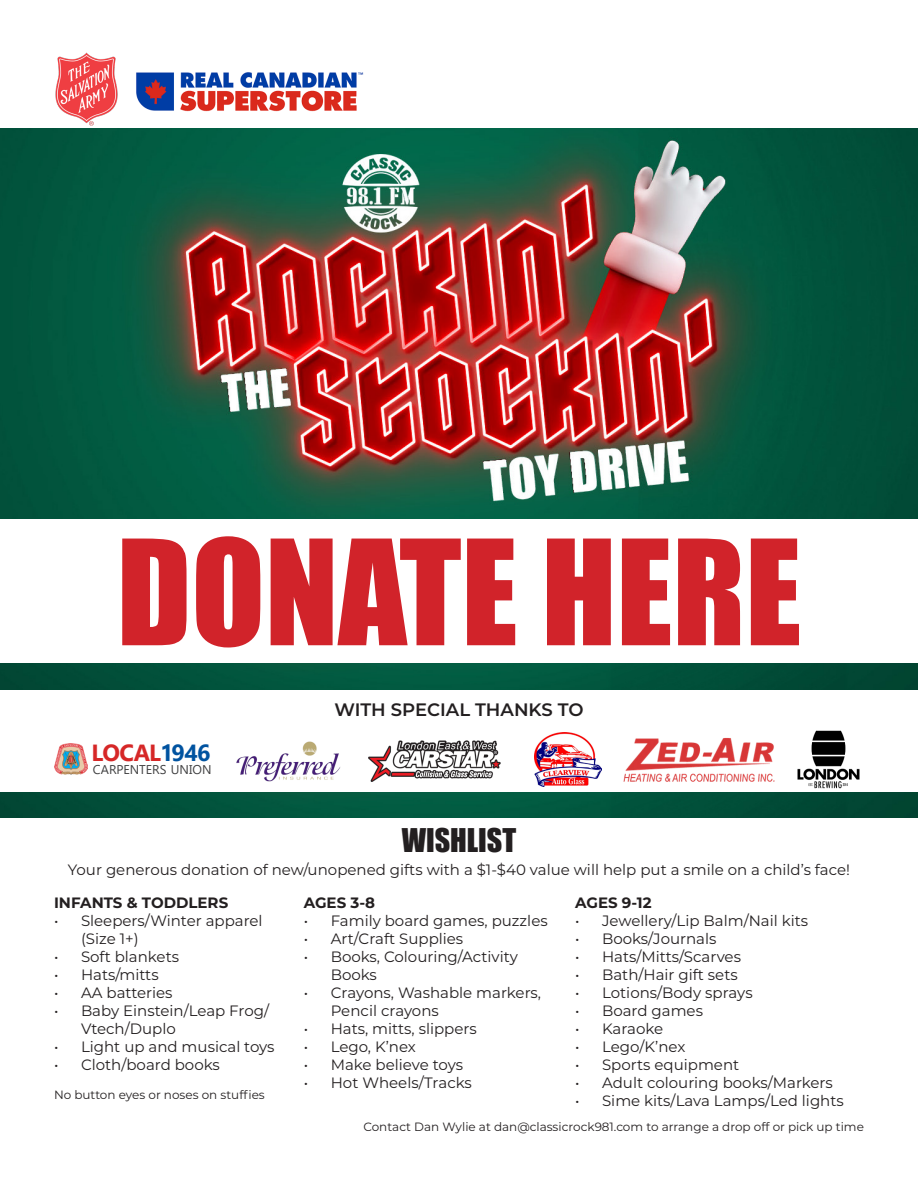
<style>
.page{position:relative;width:918px;height:1188px;background:#fff}
.page>*{position:absolute;margin:0;border:0;box-sizing:border-box;transform-origin:0 0}
.t1{font:135px "Impact";color:#d1232a}
.t2{font:30px "Impact";color:#231f20}
.t3{font:700 23.25px "Segoe UI";letter-spacing:-.035em;color:#d62727}
.t4{font:600 18px "Montserrat";color:#231f20}
.t5{font:15px/18px "Montserrat";color:#231f20}
.t6{font:700 15px "Montserrat";color:#231f20}
.t7{font:12.75px "Segoe UI";color:#404041}
.t8{font:12px "Montserrat";color:#231f20}
.s1{color:#0053a0}
</style>
<div class="page">
<img style="left:136px;top:72px;width:228px;height:40px">
<img style="left:55px;top:52px;width:63px;height:74px">
<img style="left:0;top:664px;width:918px;height:25px">
<img style="left:0;top:792px;width:918px;height:26px">
<img style="left:54px;top:744px;width:34px;height:31px">
<img style="left:236px;top:741px;width:105px;height:41px">
<img style="left:368px;top:740px;width:133px;height:42px">
<img style="left:535px;top:732px;width:66px;height:55px">
<img style="left:623px;top:737px;width:152px;height:45px">
<img style="left:797px;top:730px;width:63px;height:59px">
<img style="left:0;top:129px;width:918px;height:389px">
<p class="t1" style="left:117px;top:488px;width:686px">DONATE HERE</p>
<p class="t3" style="left:92px;top:731px;width:120px">LOCAL<span class="s1">1946</span></p>
<p class="t7" style="left:93px;top:757px;width:120px">CARPENTERS UNION</p>
<p class="t4" style="left:334px;top:697px;width:251px">WITH SPECIAL THANKS TO</p>
<p class="t2" style="left:402px;top:817px;width:116px">WISHLIST</p>
<p class="t5" style="left:68px;top:861px;width:784px">Your generous donation of new/unopened gifts with a $1-$40 value will help put a smile on a child’s face!</p>
<p class="t6" style="left:54px;top:892px;width:176px">INFANTS &amp; TODDLERS</p>
<p class="t5" style="left:81px;top:911px;width:183px;text-indent:-27px">• Sleepers/Winter apparel (Size 1+)</p>
<p class="t5" style="left:54px;top:947px;width:127px">• Soft blankets</p>
<p class="t5" style="left:54px;top:965px;width:106px">• Hats/mitts</p>
<p class="t5" style="left:54px;top:983px;width:120px">• AA batteries</p>
<p class="t5" style="left:81px;top:1001px;width:190px;text-indent:-27px">• Baby Einstein/Leap Frog/<br>Vtech/Duplo</p>
<p class="t5" style="left:54px;top:1037px;width:222px">• Light up and musical toys</p>
<p class="t5" style="left:54px;top:1055px;width:167px">• Cloth/board books</p>
<p class="t8" style="left:54px;top:1086px;width:212px">No button eyes or noses on stuffies</p>
<p class="t6" style="left:304px;top:892px;width:73px">AGES 3-8</p>
<p class="t5" style="left:304px;top:911px;width:245px">• Family board games, puzzles</p>
<p class="t5" style="left:304px;top:929px;width:161px">• Art/Craft Supplies</p>
<p class="t5" style="left:331px;top:947px;width:189px;text-indent:-27px">• Books, Colouring/Activity<br>Books</p>
<p class="t5" style="left:331px;top:983px;width:212px;text-indent:-27px">• Crayons, Washable markers,<br>Pencil crayons</p>
<p class="t5" style="left:304px;top:1019px;width:175px">• Hats, mitts, slippers</p>
<p class="t5" style="left:304px;top:1037px;width:114px">• Lego, K’nex</p>
<p class="t5" style="left:304px;top:1055px;width:161px">• Make believe toys</p>
<p class="t5" style="left:304px;top:1073px;width:170px">• Hot Wheels/Tracks</p>
<p class="t6" style="left:575px;top:892px;width:78px">AGES 9-12</p>
<p class="t5" style="left:575px;top:911px;width:235px">• Jewellery/Lip Balm/Nail kits</p>
<p class="t5" style="left:575px;top:929px;width:143px">• Books/Journals</p>
<p class="t5" style="left:575px;top:947px;width:167px">• Hats/Mitts/Scarves</p>
<p class="t5" style="left:575px;top:965px;width:164px">• Bath/Hair gift sets</p>
<p class="t5" style="left:575px;top:983px;width:179px">• Lotions/Body sprays</p>
<p class="t5" style="left:575px;top:1001px;width:129px">• Board games</p>
<p class="t5" style="left:575px;top:1019px;width:90px">• Karaoke</p>
<p class="t5" style="left:575px;top:1037px;width:112px">• Lego/K’nex</p>
<p class="t5" style="left:575px;top:1055px;width:166px">• Sports equipment</p>
<p class="t5" style="left:575px;top:1073px;width:259px">• Adult colouring books/Markers</p>
<p class="t5" style="left:575px;top:1091px;width:270px">• Sime kits/Lava Lamps/Led lights</p>
<p class="t8" style="left:363px;top:1118px;width:502px">Contact Dan Wylie at dan@classicrock981.com to arrange a drop off or pick up time</p>
</div>
